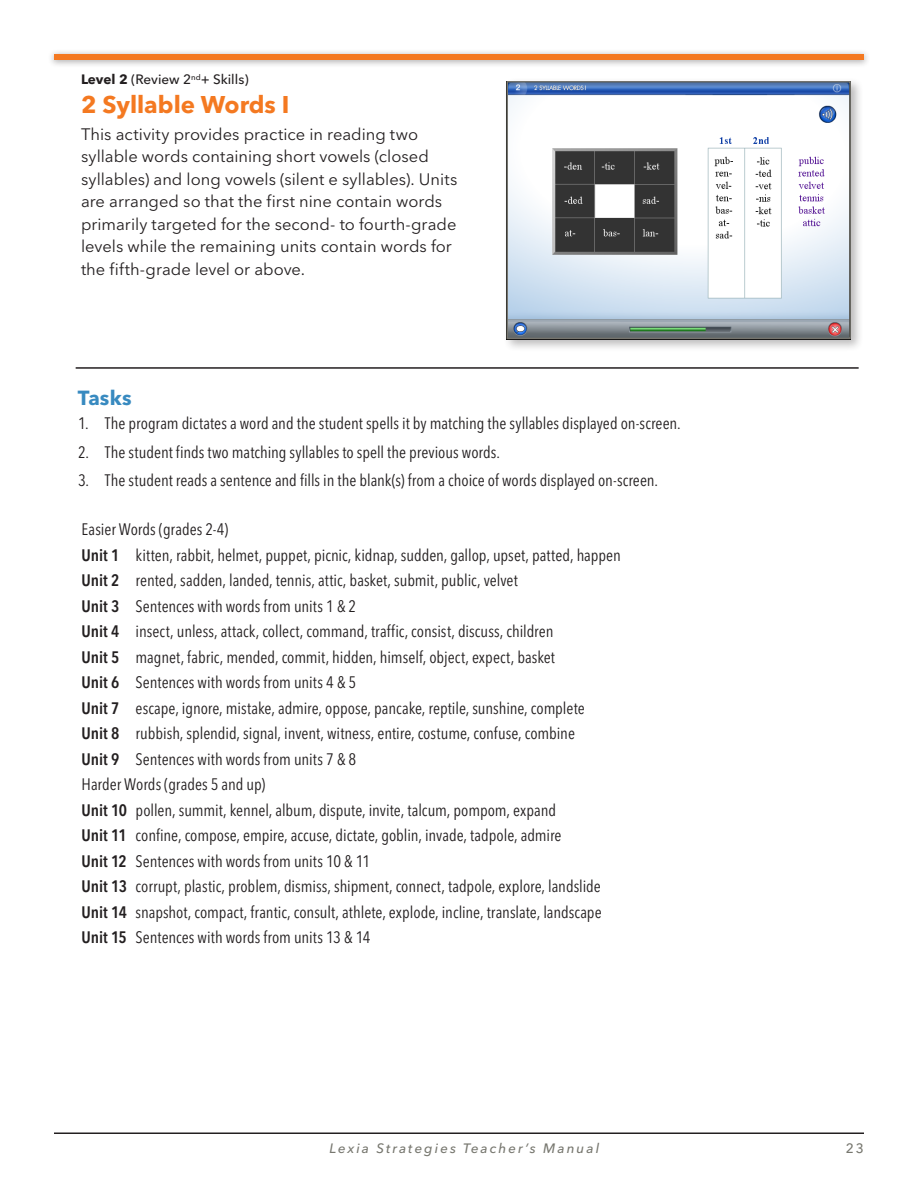
<style>
.page{position:relative;width:918px;height:1188px;background:#fff}
.page>*{position:absolute;margin:0;border:0;box-sizing:border-box;transform-origin:0 0}
.A-Head{font:700 24px "Avenir Next LT Pro";color:#f47921}
.B_Head{font:700 20.25px "Avenir Next LT Pro";letter-spacing:.005em;color:#388ac0}
.Unit_copy{font:condensed 16.5px "Avenir Next LT Pro";color:#231f20}
.Activity_Descript{font:16.5px/22.5px "Avenir Next LT Pro";color:#231f20}
.Task_Desc{font:condensed 16.5px "Avenir Next LT Pro";color:#231f20}
.t1{font:italic 500 13.5px "Avenir Next LT Pro";letter-spacing:.15em;color:#77776f}
.Level_and_Skill{font:500 13.5px "Avenir Next LT Pro";color:#231f20}
.t2{font:500 13.5px "Avenir Next LT Pro";color:#77776f}
.s1{font-weight:700}
.s2{font-weight:600}
</style>
<div class="page">
<div style="left:48px;top:49px;width:823px;height:19px;background:#231f20;opacity:.4"></div>
<div style="left:54px;top:54px;width:810px;height:6px;background:#f47921"></div>
<hr style="left:54px;top:1132px;width:810px;height:2px;background:#231f20">
<div style="left:503px;top:77px;width:360px;height:275px;background:#231f20;opacity:.3"></div>
<img style="left:510px;top:84px;width:338px;height:252px">
<div style="left:507px;top:81px;width:344px;height:258px;border:2px solid #76756e"></div>
<hr style="left:76px;top:367px;width:783px;height:2px;background:#231f20">
<p class="Level_and_Skill" style="left:81px;top:71px;width:169px"><span class="s1">Level 2</span> (Review 2<sup>nd</sup>+ Skills)</p>
<p class="A-Head" style="left:81px;top:89px;width:210px">2 Syllable Words I</p>
<p class="Activity_Descript" style="left:81px;top:123px;width:378px">This activity provides practice in reading two syllable words containing short vowels (closed syllables) and long vowels (silent e syllables). Units are arranged so that the first nine contain words primarily targeted for the second- to fourth-grade levels while the remaining units contain words for the fifth-grade level or above.</p>
<p class="B_Head" style="left:78px;top:386px;width:55px">Tasks</p>
<p class="Task_Desc" style="left:78px;top:413px;width:604px">1. The program dictates a word and the student spells it by matching the syllables displayed on-screen.</p>
<p class="Task_Desc" style="left:78px;top:442px;width:424px">2. The student finds two matching syllables to spell the previous words.</p>
<p class="Task_Desc" style="left:78px;top:470px;width:582px">3. The student reads a sentence and fills in the blank(s) from a choice of words displayed on-screen.</p>
<p class="Unit_copy" style="left:82px;top:520px;width:148px">Easier Words (grades 2-4)</p>
<p class="Unit_copy" style="left:82px;top:545px;width:541px"><span class="s2">Unit 1</span> kitten, rabbit, helmet, puppet, picnic, kidnap, sudden, gallop, upset, patted, happen</p>
<p class="Unit_copy" style="left:82px;top:571px;width:438px"><span class="s2">Unit 2</span> rented, sadden, landed, tennis, attic, basket, submit, public, velvet</p>
<p class="Unit_copy" style="left:82px;top:596px;width:276px"><span class="s2">Unit 3</span> Sentences with words from units 1 &amp; 2</p>
<p class="Unit_copy" style="left:82px;top:622px;width:473px"><span class="s2">Unit 4</span> insect, unless, attack, collect, command, traffic, consist, discuss, children</p>
<p class="Unit_copy" style="left:82px;top:647px;width:475px"><span class="s2">Unit 5</span> magnet, fabric, mended, commit, hidden, himself, object, expect, basket</p>
<p class="Unit_copy" style="left:82px;top:673px;width:276px"><span class="s2">Unit 6</span> Sentences with words from units 4 &amp; 5</p>
<p class="Unit_copy" style="left:82px;top:698px;width:505px"><span class="s2">Unit 7</span> escape, ignore, mistake, admire, oppose, pancake, reptile, sunshine, complete</p>
<p class="Unit_copy" style="left:82px;top:724px;width:495px"><span class="s2">Unit 8</span> rubbish, splendid, signal, invent, witness, entire, costume, confuse, combine</p>
<p class="Unit_copy" style="left:82px;top:749px;width:276px"><span class="s2">Unit 9</span> Sentences with words from units 7 &amp; 8</p>
<p class="Unit_copy" style="left:82px;top:775px;width:185px">Harder Words (grades 5 and up)</p>
<p class="Unit_copy" style="left:82px;top:800px;width:476px"><span class="s2">Unit 10</span> pollen, summit, kennel, album, dispute, invite, talcum, pompom, expand</p>
<p class="Unit_copy" style="left:82px;top:826px;width:481px"><span class="s2">Unit 11</span> confine, compose, empire, accuse, dictate, goblin, invade, tadpole, admire</p>
<p class="Unit_copy" style="left:82px;top:851px;width:290px"><span class="s2">Unit 12</span> Sentences with words from units 10 &amp; 11</p>
<p class="Unit_copy" style="left:82px;top:877px;width:521px"><span class="s2">Unit 13</span> corrupt, plastic, problem, dismiss, shipment, connect, tadpole, explore, landslide</p>
<p class="Unit_copy" style="left:82px;top:902px;width:522px"><span class="s2">Unit 14</span> snapshot, compact, frantic, consult, athlete, explode, incline, translate, landscape</p>
<p class="Unit_copy" style="left:82px;top:928px;width:290px"><span class="s2">Unit 15</span> Sentences with words from units 13 &amp; 14</p>
<p class="t1" style="left:330px;top:1140px;width:271px">Lexia Strategies Teacher’s Manual</p>
<p class="t2" style="left:846px;top:1140px;width:20px">23</p>
</div>
